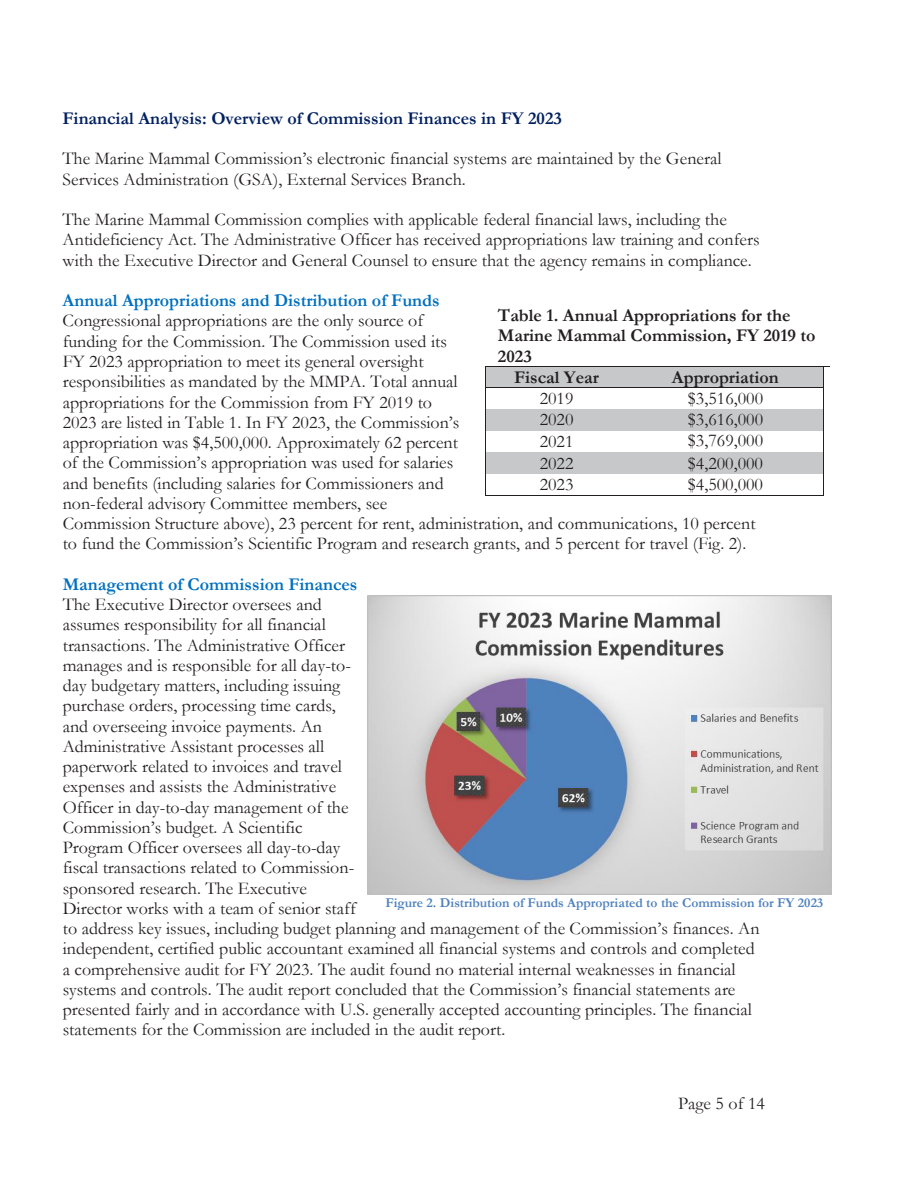
<style>
.page{position:relative;width:918px;height:1188px;background:#fff}
.page>*{position:absolute;margin:0;border:0;box-sizing:border-box;transform-origin:0 0}
.t1{font:18px/20.2px "Garamond";color:#231f20}
.t2{font:700 18px "Garamond";color:#231f20}
.t3{font:700 18px "Garamond";color:#002060}
.t4{font:700 13.5px "Garamond";color:#4f81bd}
.s1{font-weight:700;color:#0070c0}
</style>
<div class="page">
<div style="left:486px;top:367px;width:142px;height:20px;background:#c7c8ca"></div>
<div style="left:628px;top:367px;width:195px;height:20px;background:#c7c8ca"></div>
<hr style="left:493px;top:366px;width:135px;height:1px;background:#231f20">
<hr style="left:628px;top:366px;width:195px;height:1px;background:#231f20">
<hr style="left:486px;top:387px;width:142px;height:1px;background:#231f20">
<hr style="left:628px;top:387px;width:195px;height:1px;background:#231f20">
<div style="left:486px;top:409px;width:142px;height:22px;background:#c7c8ca"></div>
<div style="left:628px;top:409px;width:195px;height:22px;background:#c7c8ca"></div>
<div style="left:486px;top:452px;width:142px;height:22px;background:#c7c8ca"></div>
<div style="left:628px;top:452px;width:195px;height:22px;background:#c7c8ca"></div>
<svg style="left:485px;top:366px;width:9px;height:130px"></svg>
<hr style="left:486px;top:496px;width:142px;height:1px;background:#231f20">
<hr style="left:627px;top:496px;width:196px;height:1px;background:#231f20">
<svg style="left:823px;top:366px;width:7px;height:130px"></svg>
<img style="left:368px;top:595px;width:464px;height:299px">
<p class="t3" style="left:63px;top:106px;width:501px">Financial Analysis: Overview of Commission Finances in FY 2023</p>
<p class="t1" style="left:63px;top:148px;width:660px">The Marine Mammal Commission’s electronic financial systems are maintained by the General<br>Services Administration (GSA), External Services Branch.</p>
<p class="t1" style="left:63px;top:209px;width:699px">The Marine Mammal Commission complies with applicable federal financial laws, including the<br>Antideficiency Act. The Administrative Officer has received appropriations law training and confers with the Executive Director and General Counsel to ensure that the agency remains in compliance.</p>
<p class="t1" style="left:63px;top:290px;width:695px"><span class="s1">Annual Appropriations and Distribution of Funds<br></span>Congressional appropriations are the only source of<br>funding for the Commission. The Commission used its<br>FY 2023 appropriation to meet its general oversight<br>responsibilities as mandated by the MMPA. Total annual<br>appropriations for the Commission from FY 2019 to<br>2023 are listed in Table 1. In FY 2023, the Commission’s<br>appropriation was $4,500,000. Approximately 62 percent<br>of the Commission’s appropriation was used for salaries<br>and benefits (including salaries for Commissioners and<br>non-federal advisory Committee members, see<br>Commission Structure above), 23 percent for rent, administration, and communications, 10 percent to fund the Commission’s Scientific Program and research grants, and 5 percent for travel (Fig. 2).</p>
<p class="t1" style="left:63px;top:573px;width:698px"><span class="s1">Management of Commission Finances<br></span>The Executive Director oversees and<br>assumes responsibility for all financial<br>transactions. The Administrative Officer<br>manages and is responsible for all day-to-<br>day budgetary matters, including issuing<br>purchase orders, processing time cards,<br>and overseeing invoice payments. An<br>Administrative Assistant processes all<br>paperwork related to invoices and travel<br>expenses and assists the Administrative<br>Officer in day-to-day management of the<br>Commission’s budget. A Scientific<br>Program Officer oversees all day-to-day<br>fiscal transactions related to Commission-<br>sponsored research. The Executive<br>Director works with a team of senior staff<br>to address key issues, including budget planning and management of the Commission’s finances. An independent, certified public accountant examined all financial systems and controls and completed a comprehensive audit for FY 2023. The audit found no material internal weaknesses in financial systems and controls. The audit report concluded that the Commission’s financial statements are presented fairly and in accordance with U.S. generally accepted accounting principles. The financial statements for the Commission are included in the audit report.</p>
<p class="t2" style="left:498px;top:303px;width:294px">Table 1. Annual Appropriations for the</p>
<p class="t2" style="left:498px;top:324px;width:319px">Marine Mammal Commission, FY 2019 to</p>
<p class="t2" style="left:498px;top:344px;width:35px">2023</p>
<p class="t2" style="left:514px;top:365px;width:86px">Fiscal Year</p>
<p class="t2" style="left:672px;top:365px;width:108px">Appropriation</p>
<p class="t1" style="left:540px;top:388px;width:35px">2019</p>
<p class="t1" style="left:688px;top:388px;width:77px">$3,516,000</p>
<p class="t1" style="left:540px;top:409px;width:35px">2020</p>
<p class="t1" style="left:688px;top:409px;width:77px">$3,616,000</p>
<p class="t1" style="left:540px;top:431px;width:35px">2021</p>
<p class="t1" style="left:688px;top:430px;width:77px">$3,769,000</p>
<p class="t1" style="left:540px;top:452px;width:35px">2022</p>
<p class="t1" style="left:688px;top:452px;width:77px">$4,200,000</p>
<p class="t1" style="left:540px;top:474px;width:35px">2023</p>
<p class="t1" style="left:688px;top:474px;width:77px">$4,500,000</p>
<p class="t4" style="left:385px;top:893px;width:439px">Figure 2. Distribution of Funds Appropriated to the Commission for FY 2023</p>
<p class="t1" style="left:678px;top:1093px;width:88px">Page 5 of 14</p>
</div>
